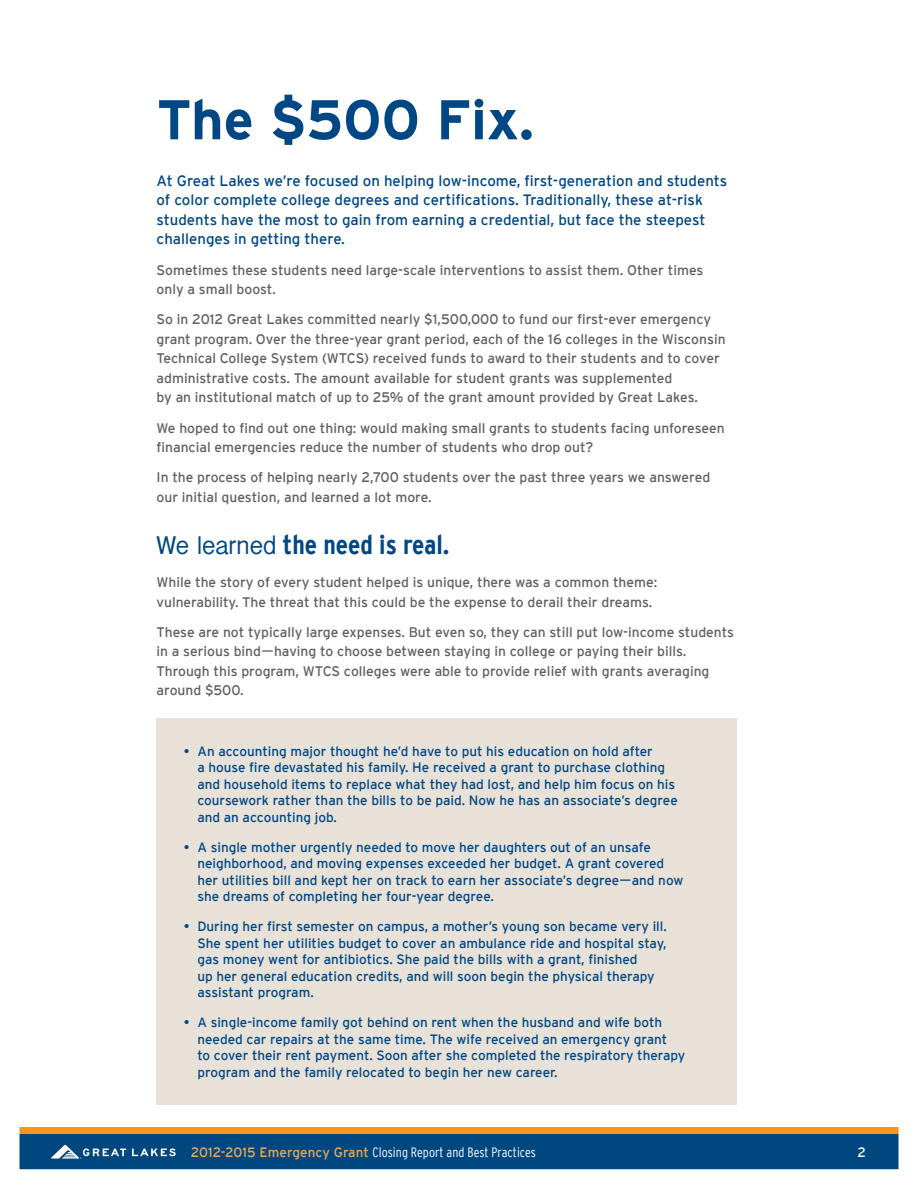
<style>
.page{position:relative;width:918px;height:1188px;background:#fff}
.page>*{position:absolute;margin:0;border:0;box-sizing:border-box;transform-origin:0 0}
.t1{font:700 55.8px "Interstate";color:#004784}
.t2{font:700 condensed 27px "Interstate";color:#004784}
.t3{font:15px/19.5px "Interstate";color:#004784}
.t4{font:13.8px/19.5px "Interstate";color:#5f6062}
.t5{font:13.5px/16.5px "Interstate";color:#004784}
.t6{font:300 condensed 13.5px "Interstate";letter-spacing:.005em;color:#fff}
.t7{font:13.5px "Interstate";color:#fff}
.s1{font-family:"Inai Mathi";font-weight:400;font-stretch:normal}
.s2{font-weight:400;font-stretch:normal;color:#eaa959}
</style>
<div class="page">
<div style="left:0;top:1127px;width:918px;height:49px;background:#f7941e"></div>
<div style="left:1px;top:1134px;width:917px;height:54px;background:#00467f"></div>
<svg style="left:132px;top:1148px;width:44px;height:8px"></svg>
<svg style="left:51px;top:1145px;width:75px;height:14px"></svg>
<div style="left:157px;top:718px;width:580px;height:386px;background:#e8e1d8"></div>
<div style="left:0;top:1px;width:918px;height:1187px;border:20px solid #fff"></div>
<h1 class="t1" style="left:157px;top:89px;width:379px">The $500 Fix.</h1>
<p class="t3" style="left:157px;top:171px;width:572px">At Great Lakes we’re focused on helping low-income, first-generation and students of color complete college degrees and certifications. Traditionally, these at-risk students have the most to gain from earning a credential, but face the steepest challenges in getting there.</p>
<p class="t4" style="left:157px;top:260px;width:548px">Sometimes these students need large-scale interventions to assist them. Other times only a small boost.</p>
<p class="t4" style="left:157px;top:310px;width:570px">So in 2012 Great Lakes committed nearly $1,500,000 to fund our first-ever emergency grant program. Over the three-year grant period, each of the 16 colleges in the Wisconsin Technical College System (WTCS) received funds to award to their students and to cover administrative costs. The amount available for student grants was supplemented<br>by an institutional match of up to 25% of the grant amount provided by Great Lakes.</p>
<p class="t4" style="left:157px;top:418px;width:570px">We hoped to find out one thing: would making small grants to students facing unforeseen financial emergencies reduce the number of students who drop out?</p>
<p class="t4" style="left:157px;top:468px;width:555px">In the process of helping nearly 2,700 students over the past three years we answered our initial question, and learned a lot more.</p>
<h2 class="t2" style="left:157px;top:529px;width:294px"><span class="s1">We learned</span> the need is real.</h2>
<p class="t4" style="left:157px;top:572px;width:502px">While the story of every student helped is unique, there was a common theme: vulnerability. The threat that this could be the expense to derail their dreams.</p>
<p class="t4" style="left:157px;top:622px;width:579px">These are not typically large expenses. But even so, they can still put low-income students in a serious bind—having to choose between staying in college or paying their bills.<br>Through this program, WTCS colleges were able to provide relief with grants averaging around $500.</p>
<p class="t5" style="left:197px;top:743px;width:482px;text-indent:-13px">• An accounting major thought he’d have to put his education on hold after<br>a house fire devastated his family. He received a grant to purchase clothing and household items to replace what they had lost, and help him focus on his coursework rather than the bills to be paid. Now he has an associate’s degree and an accounting job.</p>
<p class="t5" style="left:197px;top:839px;width:488px;text-indent:-13px">• A single mother urgently needed to move her daughters out of an unsafe neighborhood, and moving expenses exceeded her budget. A grant covered her utilities bill and kept her on track to earn her associate’s degree—and now she dreams of completing her four-year degree.</p>
<p class="t5" style="left:197px;top:918px;width:471px;text-indent:-14px">• During her first semester on campus, a mother’s young son became very ill.<br>She spent her utilities budget to cover an ambulance ride and hospital stay, gas money went for antibiotics. She paid the bills with a grant, finished<br>up her general education credits, and will soon begin the physical therapy assistant program.</p>
<p class="t5" style="left:197px;top:1014px;width:489px;text-indent:-14px">• A single-income family got behind on rent when the husband and wife both needed car repairs at the same time. The wife received an emergency grant<br>to cover their rent payment. Soon after she completed the respiratory therapy program and the family relocated to begin her new career.</p>
<p class="t6" style="left:191px;top:1144px;width:347px"><span class="s2">2012-2015 Emergency Grant</span> Closing Report and Best Practices</p>
<p class="t7" style="left:858px;top:1144px;width:10px">2</p>
</div>
